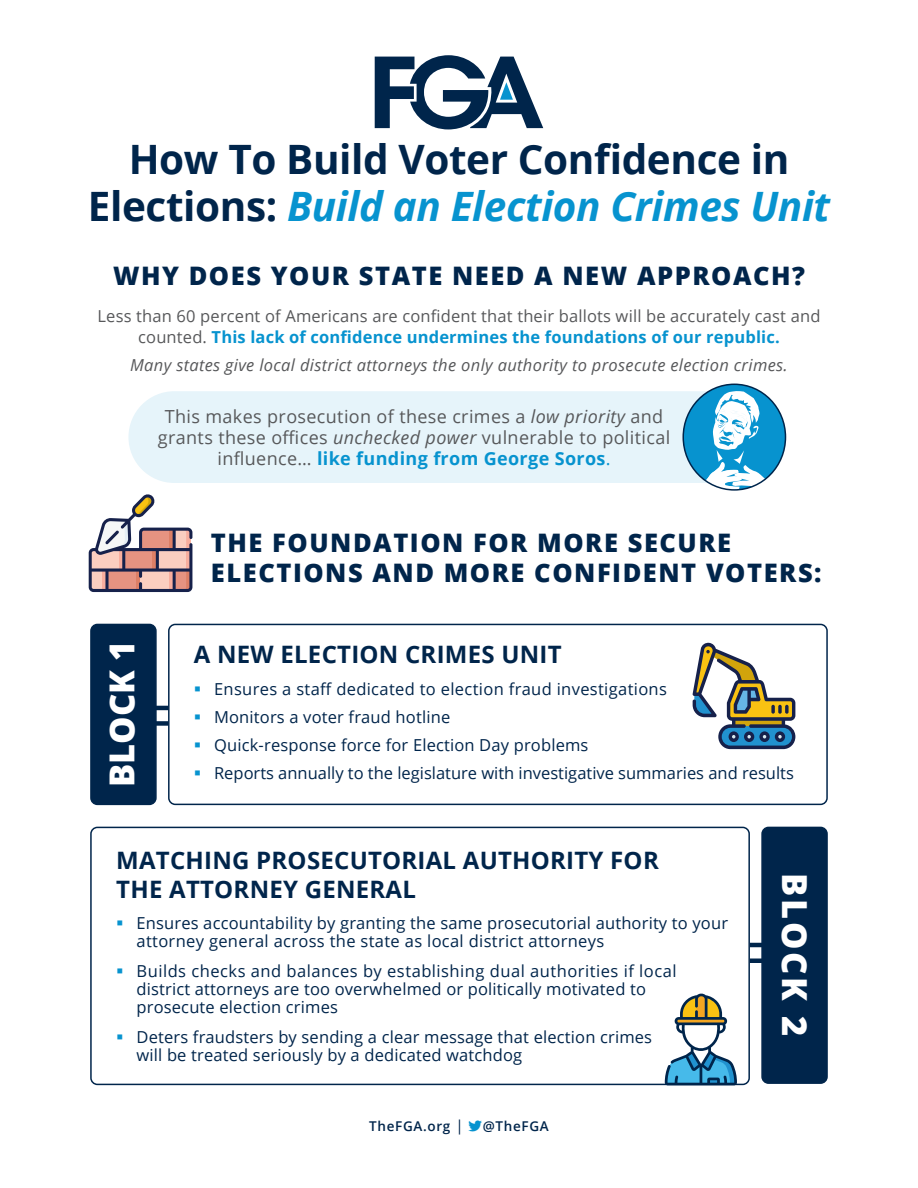
<style>
.page{position:relative;width:918px;height:1188px;background:#fff}
.page>*{position:absolute;margin:0;border:0;box-sizing:border-box;transform-origin:0 0}
.t1{font:700 40.5px/46.5px "Open Sans";letter-spacing:-.01em;color:#00254b;text-align:center}
.Body_Text{font:800 34.5px "Open Sans";letter-spacing:.04em;color:#fff}
.subhead{font:800 25.5px/30.6px "Open Sans";letter-spacing:.06em;color:#00254b}
.Body_Text-2{font:700 24px/28.8px "Open Sans";letter-spacing:.01em;color:#00254b}
.Body_Text-3{font:18px/21px "Open Sans";letter-spacing:.02em;color:#57585a;text-align:center}
.t2{font:16.5px/18px "Open Sans";letter-spacing:.01em;color:#00254b}
.Body_Text-4{font:16.5px/21px "Open Sans";letter-spacing:.01em;color:#57585a;text-align:center}
.Body_Text-5{font:italic 16.5px "Open Sans";letter-spacing:.02em;color:#57585a}
.t3{font:600 13.5px "Open Sans";letter-spacing:.05em;color:#00254b}
.s1{font-style:italic;color:#0793cf}
.s2{font-weight:700;color:#0793cf}
.s3{font-style:italic}
.s4{color:#0793cf}
.s5{font-weight:400;font-size:15px}
</style>
<div class="page">
<svg style="left:375px;top:55px;width:168px;height:74px"></svg>
<div style="left:168px;top:624px;width:660px;height:181px;border:2px solid #00254b;border-radius:6px"></div>
<div style="left:91px;top:624px;width:65px;height:180px;background:#00254b;border-radius:6px"></div>
<div style="left:90px;top:624px;width:67px;height:181px;border:2px solid #00254b;border-radius:6px"></div>
<div style="left:90px;top:827px;width:660px;height:258px;border:2px solid #00254b;border-radius:6px"></div>
<div style="left:762px;top:827px;width:65px;height:256px;background:#00254b;border-radius:6px"></div>
<div style="left:761px;top:827px;width:67px;height:257px;border:2px solid #00254b;border-radius:6px"></div>
<svg style="left:692px;top:642px;width:103px;height:107px"></svg>
<div style="left:128px;top:391px;width:568px;height:92px;background:#e6f4fa"></div>
<div style="left:683px;top:384px;width:103px;height:106px;background:#0793cf;border-radius:50%"></div>
<svg style="left:696px;top:391px;width:80px;height:99px"></svg>
<div style="left:682px;top:384px;width:104px;height:107px;border:2px solid #00254b;border-radius:50%"></div>
<hr style="left:146px;top:706px;width:23px;height:4px;background:#00254b">
<div style="left:750px;top:958px;width:23px;height:5px;background:#00254b"></div>
<div style="left:146px;top:721px;width:23px;height:5px;background:#00254b"></div>
<hr style="left:750px;top:943px;width:23px;height:4px;background:#00254b">
<svg style="left:665px;top:994px;width:72px;height:91px"></svg>
<svg style="left:89px;top:494px;width:103px;height:98px"></svg>
<p class="t1" style="left:88px;top:135px;width:744px">How To Build Voter Confidence in<br>Elections: <span class="s1">Build an Election Crimes Unit</span></p>
<p class="subhead" style="left:113px;top:260px;width:694px">WHY DOES YOUR STATE NEED A NEW APPROACH?</p>
<p class="Body_Text-4" style="left:98px;top:305px;width:724px">Less than 60 percent of Americans are confident that their ballots will be accurately cast and counted. <span class="s2">This lack of confidence undermines the foundations of our republic.</span></p>
<p class="Body_Text-5" style="left:130px;top:354px;width:659px">Many states give local district attorneys the only authority to prosecute election crimes.</p>
<p class="Body_Text-3" style="left:158px;top:405px;width:514px">This makes prosecution of these crimes a <span class="s3">low priority</span> and grants these offices <span class="s3">unchecked power</span> vulnerable to political influence… <span class="s2">like funding from George Soros</span><span class="s4">.</span></p>
<p class="Body_Text" style="left:96px;top:787px;width:148px;rotate:-90deg">BLOCK 1</p>
<p class="subhead" style="left:211px;top:526px;width:612px">THE FOUNDATION FOR MORE SECURE<br>ELECTIONS AND MORE CONFIDENT VOTERS:</p>
<p class="Body_Text-2" style="left:194px;top:640px;width:369px">A NEW ELECTION CRIMES UNIT</p>
<p class="t2" style="left:214px;top:679px;width:454px">Ensures a staff dedicated to election fraud investigations</p>
<p class="t2" style="left:214px;top:707px;width:238px">Monitors a voter fraud hotline</p>
<p class="t2" style="left:214px;top:735px;width:376px">Quick-response force for Election Day problems</p>
<p class="t2" style="left:214px;top:763px;width:581px">Reports annually to the legislature with investigative summaries and results</p>
<p class="Body_Text-2" style="left:116px;top:845px;width:544px">MATCHING PROSECUTORIAL AUTHORITY FOR<br>THE ATTORNEY GENERAL</p>
<p class="t2" style="left:137px;top:914px;width:593px">Ensures accountability by granting the same prosecutorial authority to your attorney general across the state as local district attorneys</p>
<p class="t2" style="left:137px;top:962px;width:542px">Builds checks and balances by establishing dual authorities if local district attorneys are too overwhelmed or politically motivated to prosecute election crimes</p>
<p class="t2" style="left:137px;top:1028px;width:517px">Deters fraudsters by sending a clear message that election crimes will be treated seriously by a dedicated watchdog</p>
<p class="t3" style="left:369px;top:1117px;width:96px">TheFGA.org <span class="s5">|</span></p>
<p class="t3" style="left:483px;top:1117px;width:68px">@TheFGA</p>
<p class="Body_Text" style="left:821px;top:873px;width:164px;rotate:90deg">BLOCK 2</p>
</div>
